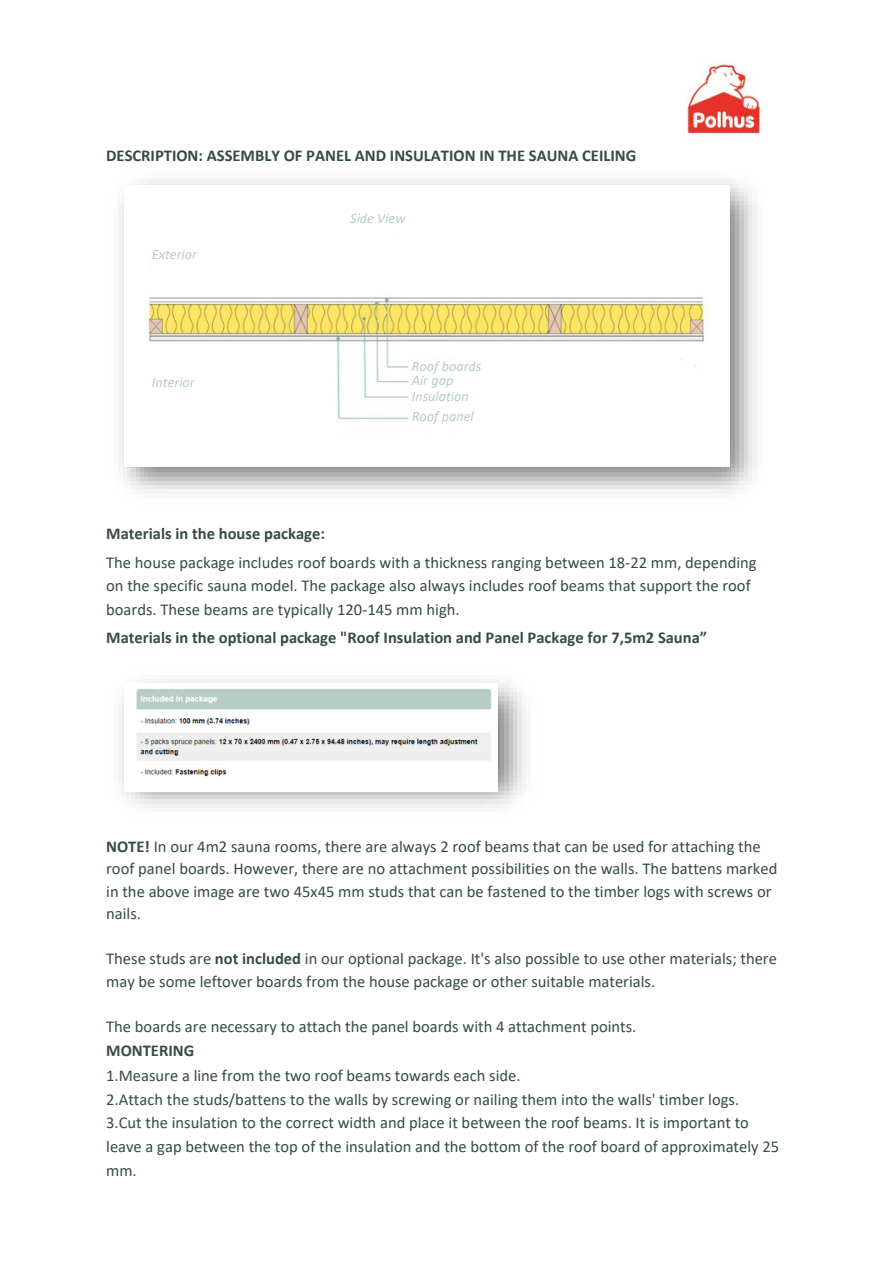
<style>
.page{position:relative;width:893px;height:1264px;background:#fff}
.page>*{position:absolute;margin:0;border:0;box-sizing:border-box;transform-origin:0 0}
.t1{font:16.5px/23.5px "Calibri";color:#354c43}
.t2{font:700 16.5px "Calibri";color:#354c43}
.t3{font:italic 14.25px "Calibri";color:#b7ccc5}
.s1{font-weight:700}
</style>
<div class="page">
<img style="left:687px;top:64px;width:75px;height:70px">
<img style="left:118px;top:179px;width:639px;height:315px">
<img style="left:124px;top:186px;width:605px;height:281px">
<img style="left:118px;top:679px;width:408px;height:129px">
<div style="left:412px;top:360px;width:201px;height:72px;background:#fff"></div>
<div style="left:321px;top:208px;width:268px;height:24px;background:#fff"></div>
<div style="left:152px;top:256px;width:78px;height:19px;background:#fff"></div>
<div style="left:152px;top:364px;width:78px;height:19px;background:#fff"></div>
<img style="left:124px;top:683px;width:373px;height:108px">
<p class="t2" style="left:106px;top:149px;width:531px">DESCRIPTION: ASSEMBLY OF PANEL AND INSULATION IN THE SAUNA CEILING</p>
<p class="t3" style="left:152px;top:248px;width:46px">Exterior</p>
<p class="t3" style="left:152px;top:377px;width:44px">Interior</p>
<p class="t3" style="left:350px;top:212px;width:57px">Side View</p>
<p class="t3" style="left:412px;top:360px;width:71px">Roof boards</p>
<p class="t3" style="left:412px;top:374px;width:43px">Air gap</p>
<p class="t3" style="left:412px;top:390px;width:58px">Insulation</p>
<p class="t3" style="left:412px;top:410px;width:63px">Roof panel</p>
<p class="t2" style="left:106px;top:526px;width:220px">Materials in the house package:</p>
<p class="t1" style="left:106px;top:552px;width:652px">The house package includes roof boards with a thickness ranging between 18-22 mm, depending on the specific sauna model. The package also always includes roof beams that support the roof boards. These beams are typically 120-145 mm high.</p>
<p class="t2" style="left:106px;top:630px;width:602px">Materials in the optional package "Roof Insulation and Panel Package for 7,5m2 Sauna”</p>
<p class="t1" style="left:106px;top:836px;width:672px;line-height:22.5px"><span class="s1">NOTE!</span> In our 4m2 sauna rooms, there are always 2 roof beams that can be used for attaching the roof panel boards. However, there are no attachment possibilities on the walls. The battens marked in the above image are two 45x45 mm studs that can be fastened to the timber logs with screws or nails.</p>
<p class="t1" style="left:106px;top:948px;width:672px;line-height:22.5px">These studs are <span class="s1">not included</span> in our optional package. It's also possible to use other materials; there may be some leftover boards from the house package or other suitable materials.</p>
<p class="t1" style="left:106px;top:1015px;width:531px">The boards are necessary to attach the panel boards with 4 attachment points.</p>
<p class="t2" style="left:106px;top:1043px;width:89px">MONTERING</p>
<p class="t1" style="left:106px;top:1065px;width:416px">1.Measure a line from the two roof beams towards each side.</p>
<p class="t1" style="left:106px;top:1088px;width:634px">2.Attach the studs/battens to the walls by screwing or nailing them into the walls' timber logs.</p>
<p class="t1" style="left:106px;top:1112px;width:674px">3.Cut the insulation to the correct width and place it between the roof beams. It is important to leave a gap between the top of the insulation and the bottom of the roof board of approximately 25 mm.</p>
</div>
